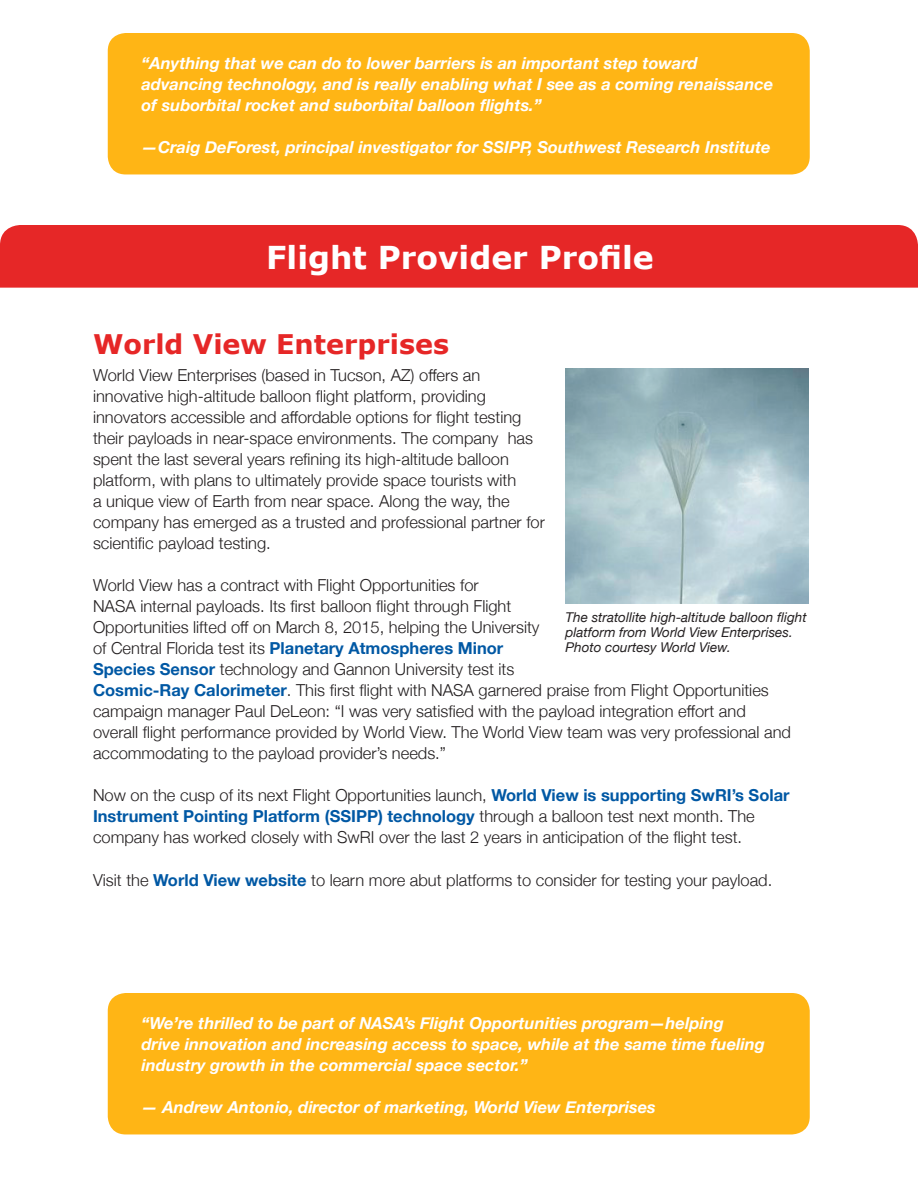
<style>
.page{position:relative;width:918px;height:1188px;background:#fff}
.page>*{position:absolute;margin:0;border:0;box-sizing:border-box;transform-origin:0 0}
.t1{font:700 31.5px "Verdana";color:#fff}
.heading_1{font:700 27px "Verdana";color:#e62727}
.body{font:300 16.5px/21px "Helvetica Neue";color:#231f20}
.quote{font:italic 700 16.5px/21px "Helvetica Neue";color:#fff}
.t2{font:700 16.5px "Helvetica Neue";color:#0058a4}
.t3{font:italic 13.5px/15px "Helvetica Neue";color:#231f20}
.s1{font-weight:700;color:#0058a4}
.s2{font-weight:300;color:#231f20}
</style>
<div class="page">
<div style="left:0;top:225px;width:918px;height:63px;background:#e62727"></div>
<div style="left:108px;top:33px;width:702px;height:141px;background:#ffb515;border-radius:18px"></div>
<div style="left:108px;top:993px;width:702px;height:141px;background:#ffb515;border-radius:18px"></div>
<img style="left:565px;top:368px;width:243px;height:235px">
<p class="quote" style="left:142px;top:53px;width:633px">“Anything that we can do to lower barriers is an important step toward advancing technology, and is really enabling what I see as a coming renaissance of suborbital rocket and suborbital balloon flights.”</p>
<p class="quote" style="left:142px;top:137px;width:631px">—Craig DeForest, principal investigator for SSIPP, Southwest Research Institute</p>
<p class="t1" style="left:266px;top:235px;width:389px">Flight Provider Profile</p>
<h1 class="heading_1" style="left:93px;top:325px;width:358px">World View Enterprises</h1>
<p class="body" style="left:93px;top:364px;width:454px">World View Enterprises (based in Tucson, AZ) offers an innovative high-altitude balloon flight platform, providing innovators accessible and affordable options for flight testing their payloads in near-space environments. The company has spent the last several years refining its high-altitude balloon platform, with plans to ultimately provide space tourists with<br>a unique view of Earth from near space. Along the way, the company has emerged as a trusted and professional partner for scientific payload testing.</p>
<p class="body" style="left:93px;top:574px;width:448px">World View has a contract with Flight Opportunities for<br>NASA internal payloads. Its first balloon flight through Flight Opportunities lifted off on March 8, 2015, helping the University of Central Florida test its <span class="s1">Planetary Atmospheres Minor</span></p>
<p class="body" style="left:93px;top:658px;width:677px"><span class="s1">Species Sensor</span> technology and Gannon University test its<br><span class="s1">Cosmic-Ray Calorimeter</span>. This first flight with NASA garnered praise from Flight Opportunities</p>
<p class="body" style="left:93px;top:700px;width:700px">campaign manager Paul DeLeon: “I was very satisfied with the payload integration effort and overall flight performance provided by World View. The World View team was very professional and accommodating to the payload provider’s needs.”</p>
<p class="body" style="left:93px;top:784px;width:698px">Now on the cusp of its next Flight Opportunities launch, <span class="s1">World View is supporting SwRI’s Solar</span></p>
<p class="t2" style="left:93px;top:804px;width:663px">Instrument Pointing Platform (SSIPP) technology <span class="s2">through a balloon test next month. The</span></p>
<p class="body" style="left:93px;top:826px;width:651px">company has worked closely with SwRI over the last 2 years in anticipation of the flight test.</p>
<p class="body" style="left:93px;top:868px;width:681px">Visit the <span class="s1">World View website</span> to learn more abut platforms to consider for testing your payload.</p>
<p class="t3" style="left:566px;top:611px;width:243px">The stratollite high-altitude balloon flight platform from World View Enterprises.<br>Photo courtesy World View.</p>
<p class="quote" style="left:142px;top:1013px;width:625px">“We’re thrilled to be part of NASA’s Flight Opportunities program—helping drive innovation and increasing access to space, while at the same time fueling industry growth in the commercial space sector.”</p>
<p class="quote" style="left:142px;top:1097px;width:516px">— Andrew Antonio, director of marketing, World View Enterprises</p>
</div>
